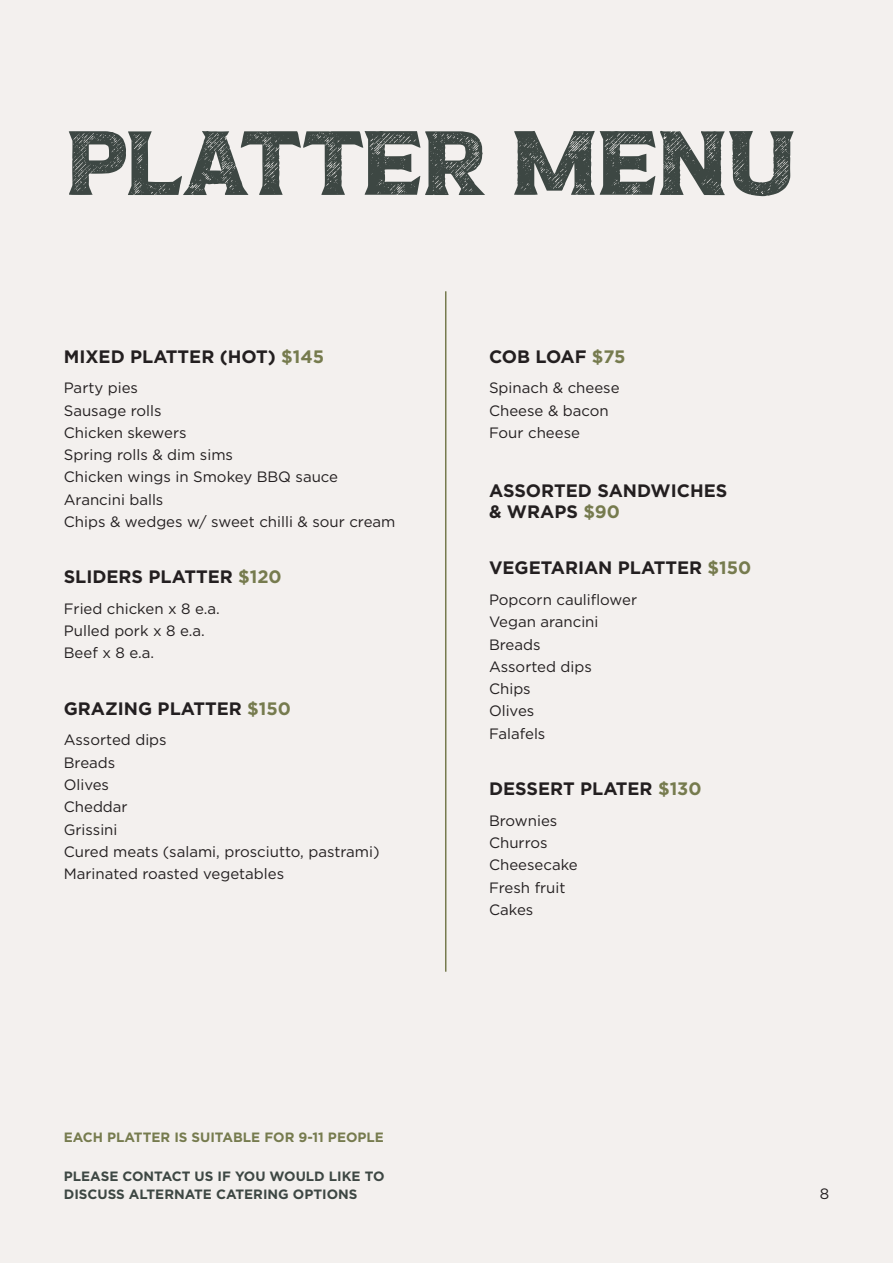
<style>
.page{position:relative;width:893px;height:1263px;background:#f3f0ee}
.page>*{position:absolute;margin:0;border:0;box-sizing:border-box;transform-origin:0 0}
.t1{font:87.45px "Captain Nelson Serif Lined Printed";letter-spacing:-.065em;color:#3d4743}
.t2{font:700 18px/21px "Gotham";color:#231f20}
.t3{font:700 18px "Gotham";letter-spacing:-.02em;color:#231f20}
.t4{font:15px "Gotham";color:#231f20}
.t5{font:700 13.5px/18px "Gotham";color:#3d4743}
.t6{font:700 13.5px "Gotham";color:#767b4e}
.s1{color:#767b4e}
</style>
<div class="page">
<hr style="left:445px;top:291px;width:1px;height:681px;background:#767b4e">
<p class="t1" style="left:64px;top:114px;width:737px">PLATTER MENU</p>
<p class="t2" style="left:64px;top:346px;width:262px">MIXED PLATTER (HOT) <span class="s1">$145</span></p>
<p class="t4" style="left:64px;top:378px;width:76px">Party pies</p>
<p class="t4" style="left:64px;top:401px;width:99px">Sausage rolls</p>
<p class="t4" style="left:64px;top:423px;width:124px">Chicken skewers</p>
<p class="t4" style="left:64px;top:445px;width:171px">Spring rolls &amp; dim sims</p>
<p class="t4" style="left:64px;top:467px;width:276px">Chicken wings in Smokey BBQ sauce</p>
<p class="t4" style="left:64px;top:490px;width:101px">Arancini balls</p>
<p class="t4" style="left:64px;top:512px;width:333px">Chips &amp; wedges w/ sweet chilli &amp; sour cream</p>
<p class="t2" style="left:64px;top:566px;width:219px">SLIDERS PLATTER <span class="s1">$120</span></p>
<p class="t4" style="left:64px;top:599px;width:158px">Fried chicken x 8 e.a.</p>
<p class="t4" style="left:64px;top:621px;width:143px">Pulled pork x 8 e.a.</p>
<p class="t4" style="left:64px;top:643px;width:92px">Beef x 8 e.a.</p>
<p class="t2" style="left:64px;top:698px;width:229px">GRAZING PLATTER <span class="s1">$150</span></p>
<p class="t4" style="left:64px;top:730px;width:104px">Assorted dips</p>
<p class="t4" style="left:64px;top:753px;width:53px">Breads</p>
<p class="t4" style="left:64px;top:775px;width:47px">Olives</p>
<p class="t4" style="left:64px;top:797px;width:65px">Cheddar</p>
<p class="t4" style="left:64px;top:819px;width:55px">Grissini</p>
<p class="t4" style="left:64px;top:842px;width:317px">Cured meats (salami, prosciutto, pastrami)</p>
<p class="t4" style="left:64px;top:864px;width:222px">Marinated roasted vegetables</p>
<p class="t3" style="left:489px;top:344px;width:138px">COB LOAF <span class="s1">$75</span></p>
<p class="t4" style="left:489px;top:378px;width:132px">Spinach &amp; cheese</p>
<p class="t4" style="left:489px;top:401px;width:121px">Cheese &amp; bacon</p>
<p class="t4" style="left:489px;top:423px;width:93px">Four cheese</p>
<p class="t2" style="left:489px;top:480px;width:240px">ASSORTED SANDWICHES &amp; WRAPS <span class="s1">$90</span></p>
<p class="t2" style="left:489px;top:557px;width:264px">VEGETARIAN PLATTER <span class="s1">$150</span></p>
<p class="t4" style="left:489px;top:590px;width:150px">Popcorn cauliflower</p>
<p class="t4" style="left:489px;top:612px;width:111px">Vegan arancini</p>
<p class="t4" style="left:489px;top:635px;width:53px">Breads</p>
<p class="t4" style="left:489px;top:657px;width:104px">Assorted dips</p>
<p class="t4" style="left:489px;top:679px;width:43px">Chips</p>
<p class="t4" style="left:489px;top:701px;width:47px">Olives</p>
<p class="t4" style="left:489px;top:724px;width:58px">Falafels</p>
<p class="t2" style="left:489px;top:778px;width:214px">DESSERT PLATER <span class="s1">$130</span></p>
<p class="t4" style="left:489px;top:811px;width:70px">Brownies</p>
<p class="t4" style="left:489px;top:833px;width:60px">Churros</p>
<p class="t4" style="left:489px;top:855px;width:90px">Cheesecake</p>
<p class="t4" style="left:489px;top:878px;width:78px">Fresh fruit</p>
<p class="t4" style="left:489px;top:900px;width:46px">Cakes</p>
<p class="t6" style="left:64px;top:1128px;width:322px">EACH PLATTER IS SUITABLE FOR 9-11 PEOPLE</p>
<p class="t5" style="left:64px;top:1167px;width:322px">PLEASE CONTACT US IF YOU WOULD LIKE TO<br>DISCUSS ALTERNATE CATERING OPTIONS</p>
<p class="t4" style="left:820px;top:1184px;width:11px">8</p>
</div>
